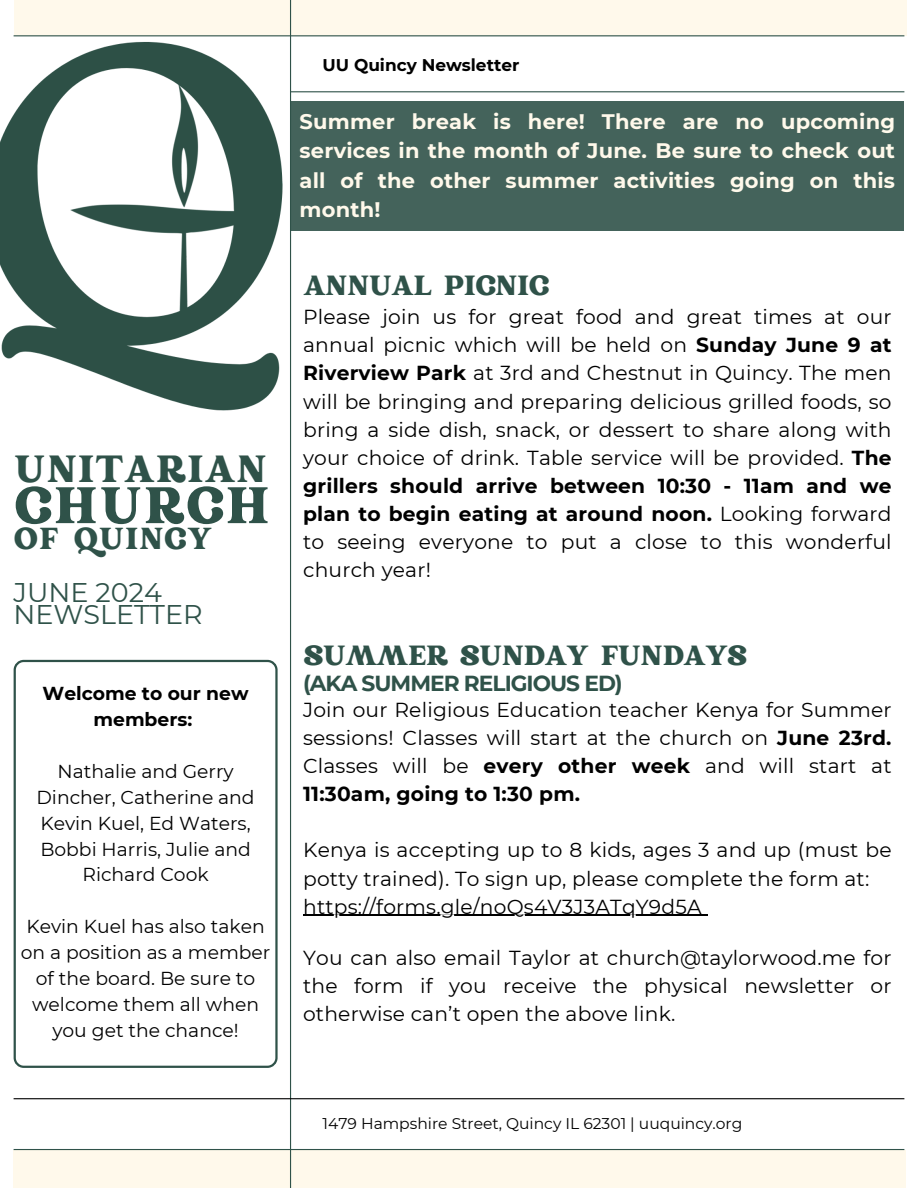
<style>
.page{position:relative;width:918px;height:1188px;background:#fff}
.page>*{position:absolute;margin:0;border:0;box-sizing:border-box;transform-origin:0 0}
.t1{font:51.3px "Rundeck";color:#2f5249}
.t2{font:37.8px "Rundeck";color:#2f5249}
.t3{font:30.3px "Rundeck";color:#2f5249}
.t4{font:27.75px "Rundeck";letter-spacing:-.045em;color:#2f5249}
.t5{font:27px/22px "Montserrat";color:#2f5249}
.t6{font:700 21.75px "Montserrat";letter-spacing:-.045em;color:#2f5249}
.t7{font:700 21px/29.2px "Montserrat";letter-spacing:.01em;color:#fff9eb;text-align:justify}
.t8{font:20.25px/28.2px "Montserrat";letter-spacing:.01em;color:#000;text-align:justify}
.t9{font:18.75px/25.8px "Montserrat";color:#000;text-align:center}
.t10{font:700 18.75px/25.8px "Montserrat";color:#000;text-align:center}
.t11{font:700 16.95px "Montserrat";color:#000}
.t12{font:15.45px "Montserrat";color:#000}
.s1{font-weight:700}
</style>
<div class="page">
<hr style="left:291px;top:91px;width:613px;height:1px;background:#2f5249">
<div style="left:14px;top:1150px;width:892px;height:38px;background:#fff9eb"></div>
<hr style="left:14px;top:1149px;width:890px;height:1px;background:#2f5249">
<div style="left:14px;top:0;width:892px;height:36px;background:#fff9eb"></div>
<hr style="left:290px;top:0;width:1px;height:1188px;background:#2f5249">
<hr style="left:14px;top:35px;width:890px;height:1px;background:#2f5249">
<hr style="left:14px;top:1098px;width:890px;height:1px;background:#000">
<div style="left:291px;top:101px;width:613px;height:130px;background:#44635b"></div>
<img style="left:0;top:8px;width:355px;height:438px">
<svg style="left:14px;top:660px;width:264px;height:408px"></svg>
<hr style="left:303px;top:915px;width:399px;height:1px;background:#000">
<h6 class="t2" style="left:14px;top:443px;width:255px">UNITARIAN</h6>
<h6 class="t1" style="left:14px;top:470px;width:259px">CHURCH</h6>
<h6 class="t3" style="left:14px;top:518px;width:200px">OF QUINCY</h6>
<p class="t5" style="left:14px;top:581px;width:191px">JUNE 2024<br>NEWSLETTER</p>
<h5 class="t10" style="left:43px;top:681px;width:207px">Welcome to our new members:</h5>
<p class="t9" style="left:36px;top:758px;width:220px">Nathalie and Gerry<br>Dincher, Catherine and<br>Kevin Kuel, Ed Waters,<br>Bobbi Harris, Julie and<br>Richard Cook</p>
<h1 class="t9" style="left:21px;top:914px;width:251px">Kevin Kuel has also taken on a position as a member of the board. Be sure to welcome them all when you get the chance!</h1>
<h2 class="t11" style="left:323px;top:54px;width:198px">UU Quincy Newsletter</h2>
<h6 class="t7" style="left:300px;top:107px;width:597px">Summer break is here! There are no upcoming services in the month of June. Be sure to check out all of the other summer activities going on this month!</h6>
<h3 class="t4" style="left:303px;top:266px;width:248px">ANNUAL PICNIC</h3>
<p class="t8" style="left:303px;top:303px;width:590px">Please join us for great food and great times at our annual picnic which will be held on <span class="s1">Sunday June 9 at Riverview Park</span> at 3rd and Chestnut in Quincy. The men will be bringing and preparing delicious grilled foods, so bring a side dish, snack, or dessert to share along with your choice of drink. Table service will be provided. <span class="s1">The grillers should arrive between 10:30 - 11am and we plan to begin eating at around noon.</span> Looking forward to seeing everyone to put a close to this wonderful church year!</p>
<h3 class="t4" style="left:303px;top:636px;width:446px">SUMMER SUNDAY FUNDAYS</h3>
<p class="t6" style="left:303px;top:670px;width:321px">(AKA SUMMER RELIGIOUS ED)</p>
<p class="t8" style="left:303px;top:695px;width:590px">Join our Religious Education teacher Kenya for Summer sessions! Classes will start at the church on <span class="s1">June 23rd.<br></span>Classes will be <span class="s1">every other week</span> and will start at <span class="s1">11:30am, going to 1:30 pm.</span></p>
<p class="t8" style="left:303px;top:836px;width:590px;text-align:left">Kenya is accepting up to 8 kids, ages 3 and up (must be potty trained). To sign up, please complete the form at: https://forms.gle/noQs4V3J3ATqY9d5A</p>
<p class="t8" style="left:303px;top:943px;width:590px">You can also email Taylor at church@taylorwood.me for the form if you receive the physical newsletter or otherwise can’t open the above link.</p>
<h5 class="t12" style="left:323px;top:1114px;width:421px">1479 Hampshire Street, Quincy IL 62301 | uuquincy.org</h5>
</div>
